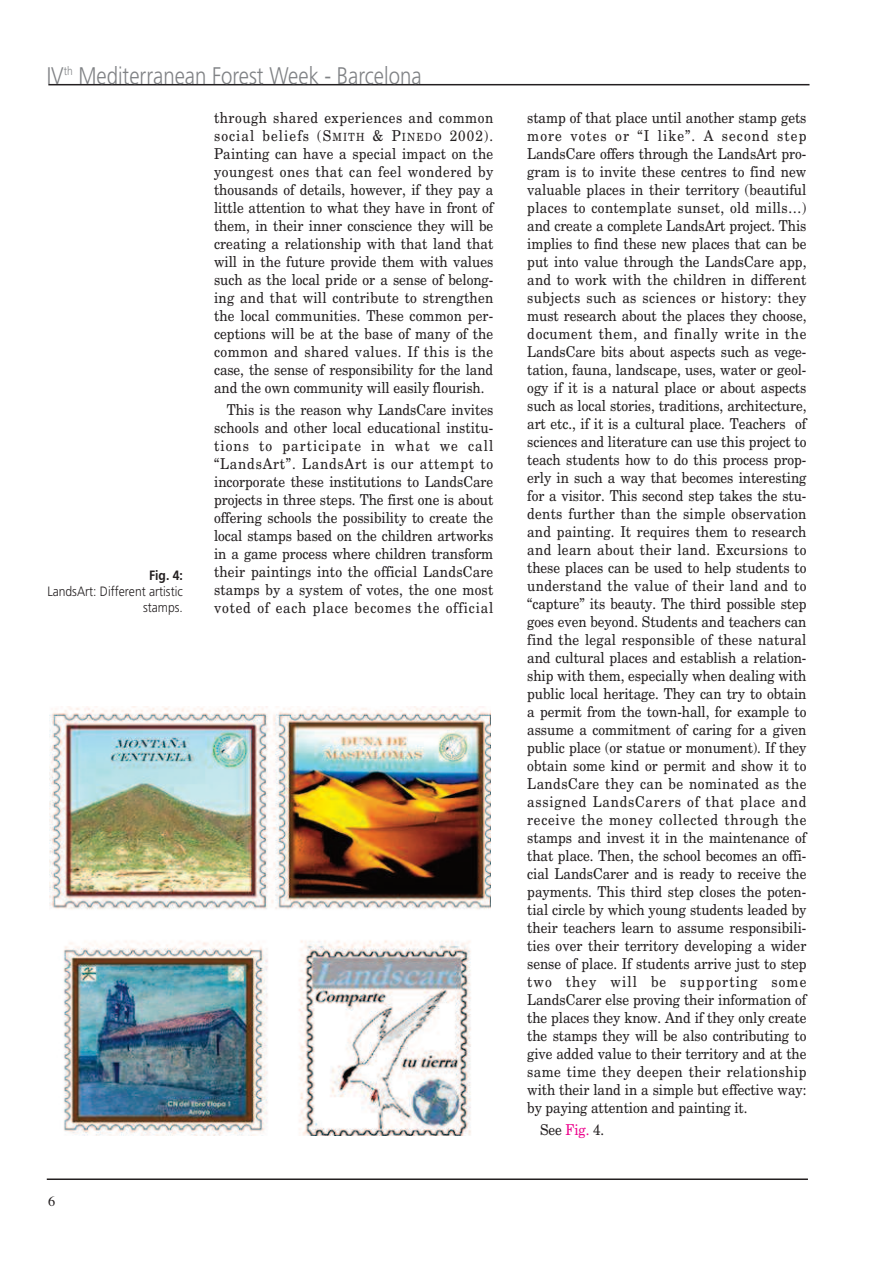
<style>
.page{position:relative;width:893px;height:1263px;background:#fff}
.page>*{position:absolute;margin:0;border:0;box-sizing:border-box;transform-origin:0 0}
.t1{font:300 24px "Frutiger";color:#808285;scale:.85 1}
.t2{font:15px/18px "New Century Schlbk";letter-spacing:-.005em;color:#231f20;text-align:justify;scale:.9 1}
.t3{font:14.25px "Times";color:#231f20}
.t4{font:300 13.5px/16.2px "Frutiger";color:#231f20;text-align:right;scale:.9 1}
.t5{font:700 13.5px "Frutiger";color:#231f20;scale:.9 1}
.s1{font-size:11.25px}
.s2{color:#ed028c}
</style>
<div class="page">
<hr style="left:47px;top:1178px;width:761px;height:2px;background:#231f20">
<hr style="left:48px;top:84px;width:761px;height:1px;background:#231f20">
<img style="left:49px;top:706px;width:442px;height:429px">
<h1 class="t1" style="left:47px;top:66px;width:442px">IV<sup>th</sup> Mediterranean Forest Week - Barcelona</h1>
<p class="t5" style="left:149px;top:570px;width:39px">Fig. 4:</p>
<p class="t4" style="left:47px;top:584px;width:152px">LandsArt: Different artistic stamps.</p>
<p class="t2" style="left:214px;top:109px;width:312px">through shared experiences and common social beliefs (S<span class="s1">MITH</span> &amp; P<span class="s1">INEDO</span> 2002).<br>Painting can have a special impact on the youngest ones that can feel wondered by thousands of details, however, if they pay a little attention to what they have in front of them, in their inner conscience they will be creating a relationship with that land that will in the future provide them with values such as the local pride or a sense of belong&shy;ing and that will contribute to strengthen the local communities. These common per&shy;ceptions will be at the base of many of the common and shared values. If this is the case, the sense of responsibility for the land and the own community will easily flourish.</p>
<p class="t2" style="left:214px;top:401px;width:312px;text-indent:13px">This is the reason why LandsCare invites schools and other local educational institu&shy;tions to participate in what we call “LandsArt”. LandsArt is our attempt to incorporate these institutions to LandsCare projects in three steps. The first one is about offering schools the possibility to create the local stamps based on the children artworks in a game process where children transform their paintings into the official LandsCare stamps by a system of votes, the one most voted of each place becomes the official</p>
<p class="t3" style="left:48px;top:1193px;width:9px">6</p>
<p class="t2" style="left:527px;top:109px;width:312px">stamp of that place until another stamp gets more votes or “I like”. A second step LandsCare offers through the LandsArt pro&shy;gram is to invite these centres to find new valuable places in their territory (beautiful places to contemplate sunset, old mills…) and create a complete LandsArt project. This implies to find these new places that can be put into value through the LandsCare app, and to work with the children in different subjects such as sciences or history: they must research about the places they choose, document them, and finally write in the LandsCare bits about aspects such as vege&shy;tation, fauna, landscape, uses, water or geol&shy;ogy if it is a natural place or about aspects such as local stories, traditions, architecture, art etc., if it is a cultural place. Teachers of sciences and literature can use this project to teach students how to do this process prop&shy;erly in such a way that becomes interesting for a visitor. This second step takes the stu&shy;dents further than the simple observation and painting. It requires them to research and learn about their land. Excursions to these places can be used to help students to understand the value of their land and to “capture” its beauty. The third possible step goes even beyond. Students and teachers can find the legal responsible of these natural and cultural places and establish a relation&shy;ship with them, especially when dealing with public local heritage. They can try to obtain a permit from the town-hall, for example to assume a commitment of caring for a given public place (or statue or monument). If they obtain some kind or permit and show it to LandsCare they can be nominated as the assigned LandsCarers of that place and receive the money collected through the stamps and invest it in the maintenance of that place. Then, the school becomes an offi&shy;cial LandsCarer and is ready to receive the payments. This third step closes the poten&shy;tial circle by which young students leaded by their teachers learn to assume responsibili&shy;ties over their territory developing a wider sense of place. If students arrive just to step two they will be supporting some LandsCarer else proving their information of the places they know. And if they only create the stamps they will be also contributing to give added value to their territory and at the same time they deepen their relationship with their land in a simple but effective way: by paying attention and painting it.</p>
<p class="t2" style="left:540px;top:1121px;width:73px">See <span class="s2">Fig.</span> 4.</p>
</div>
